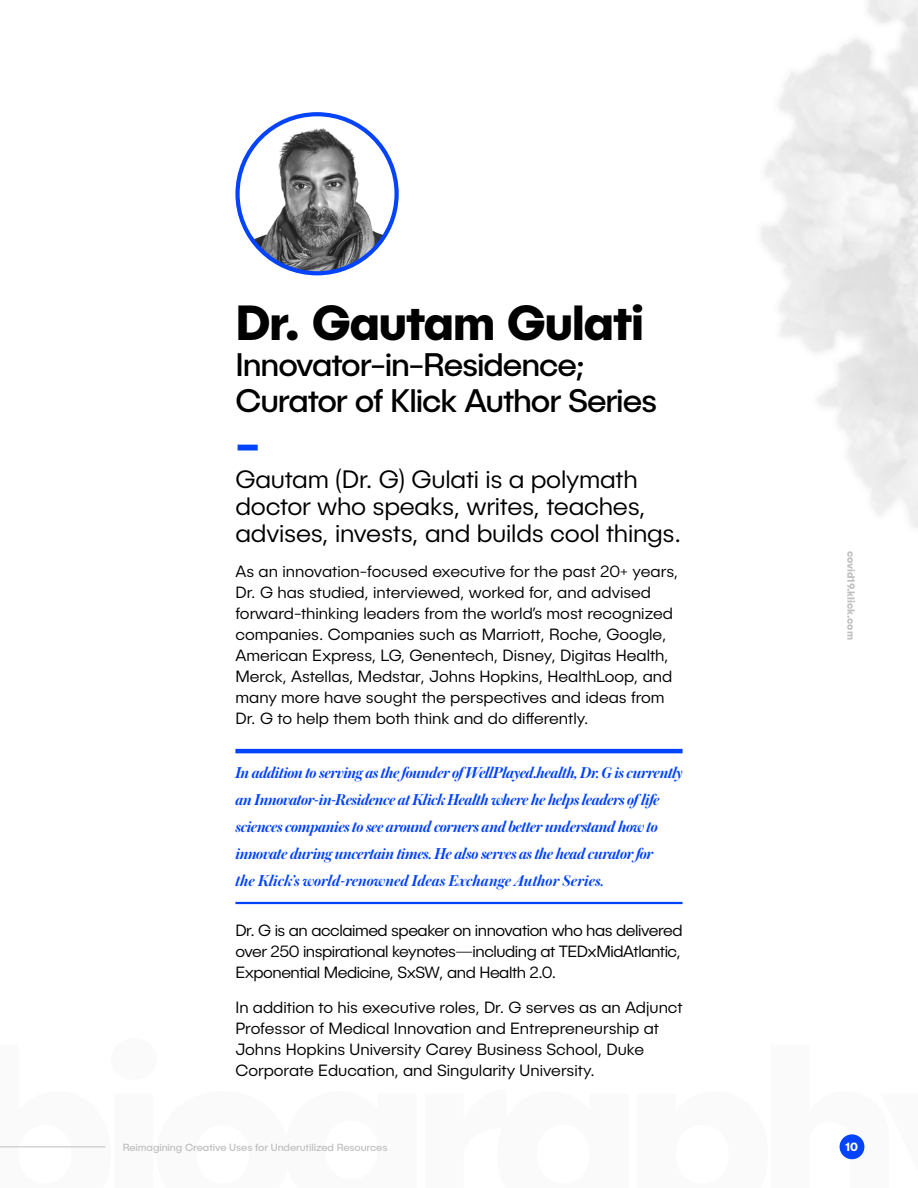
<style>
.page{position:relative;width:918px;height:1188px;background:#fff}
.page>*{position:absolute;margin:0;border:0;box-sizing:border-box;transform-origin:0 0}
.t1{font:700 49.5px "Publica Sans";letter-spacing:-.035em;color:#000}
.t2{font:700 49.5px "Publica Sans";color:#0343fb}
.t3{font:33px/36px "Publica Sans";letter-spacing:-.035em;color:#000}
.t4{font:300 25.5px/27px "Publica Sans";letter-spacing:-.01em;color:#000}
.t5{font:300 16.5px/21px "Publica Sans";color:#000}
.t6{font:italic 600 16.5px/27px "Austin";letter-spacing:-.025em;color:#0343fb}
.t7{font:700 12px "Publica Sans";color:#fff}
.t8{font:10.5px "Publica Sans";letter-spacing:-.01em;color:#bfbfbf}
.t9{font:700 10.5px "Publica Sans";letter-spacing:-.01em;color:#bfbfbf}
</style>
<div class="page">
<hr style="left:235px;top:749px;width:448px;height:4px;background:#0343fb">
<hr style="left:235px;top:902px;width:448px;height:2px;background:#0343fb">
<img style="left:241px;top:123px;width:156px;height:149px">
<div style="left:235px;top:112px;width:164px;height:163px;border:4px solid #0343fb;border-radius:50%"></div>
<div style="left:840px;top:1134px;width:24px;height:25px;background:#0343fb;border-radius:50%"></div>
<hr style="left:0;top:1146px;width:105px;height:1px;background:#bfbfbf">
<h1 class="t1" style="left:235px;top:290px;width:410px">Dr. Gautam Gulati</h1>
<h2 class="t3" style="left:235px;top:345px;width:423px">Innovator-in-Residence;<br>Curator of Klick Author Series</h2>
<h1 class="t2" style="left:235px;top:411px;width:26px">-</h1>
<h3 class="t4" style="left:235px;top:465px;width:447px">Gautam (Dr. G) Gulati is a polymath doctor who speaks, writes, teaches, advises, invests, and builds cool things.</h3>
<p class="t5" style="left:235px;top:560px;width:444px">As an innovation-focused executive for the past 20+ years, Dr. G has studied, interviewed, worked for, and advised forward-thinking leaders from the world’s most recognized companies. Companies such as Marriott, Roche, Google, American Express, LG, Genentech, Disney, Digitas Health, Merck, Astellas, Medstar, Johns Hopkins, HealthLoop, and many more have sought the perspectives and ideas from Dr. G to help them both think and do differently.</p>
<p class="t6" style="left:235px;top:758px;width:449px">In addition to serving as the founder of WellPlayed.health, Dr. G is currently an Innovator-in-Residence at Klick Health where he helps leaders of life sciences companies to see around corners and better understand how to innovate during uncertain times. He also serves as the head curator for<br>the Klick’s world-renowned Ideas Exchange Author Series.</p>
<p class="t5" style="left:235px;top:920px;width:449px;text-align:justify">Dr. G is an acclaimed speaker on innovation who has delivered over 250 inspirational keynotes—including at TEDxMidAtlantic, Exponential Medicine, SxSW, and Health 2.0.</p>
<p class="t5" style="left:235px;top:996px;width:449px">In addition to his executive roles, Dr. G serves as an Adjunct Professor of Medical Innovation and Entrepreneurship at Johns Hopkins University Carey Business School, Duke Corporate Education, and Singularity University.</p>
<p class="t9" style="left:858px;top:551px;width:90px;rotate:90deg">covid19.klick.com</p>
<p class="t8" style="left:123px;top:1140px;width:266px">Reimagining Creative Uses for Underutilized Resources</p>
<p class="t7" style="left:845px;top:1139px;width:14px">10</p>
</div>
